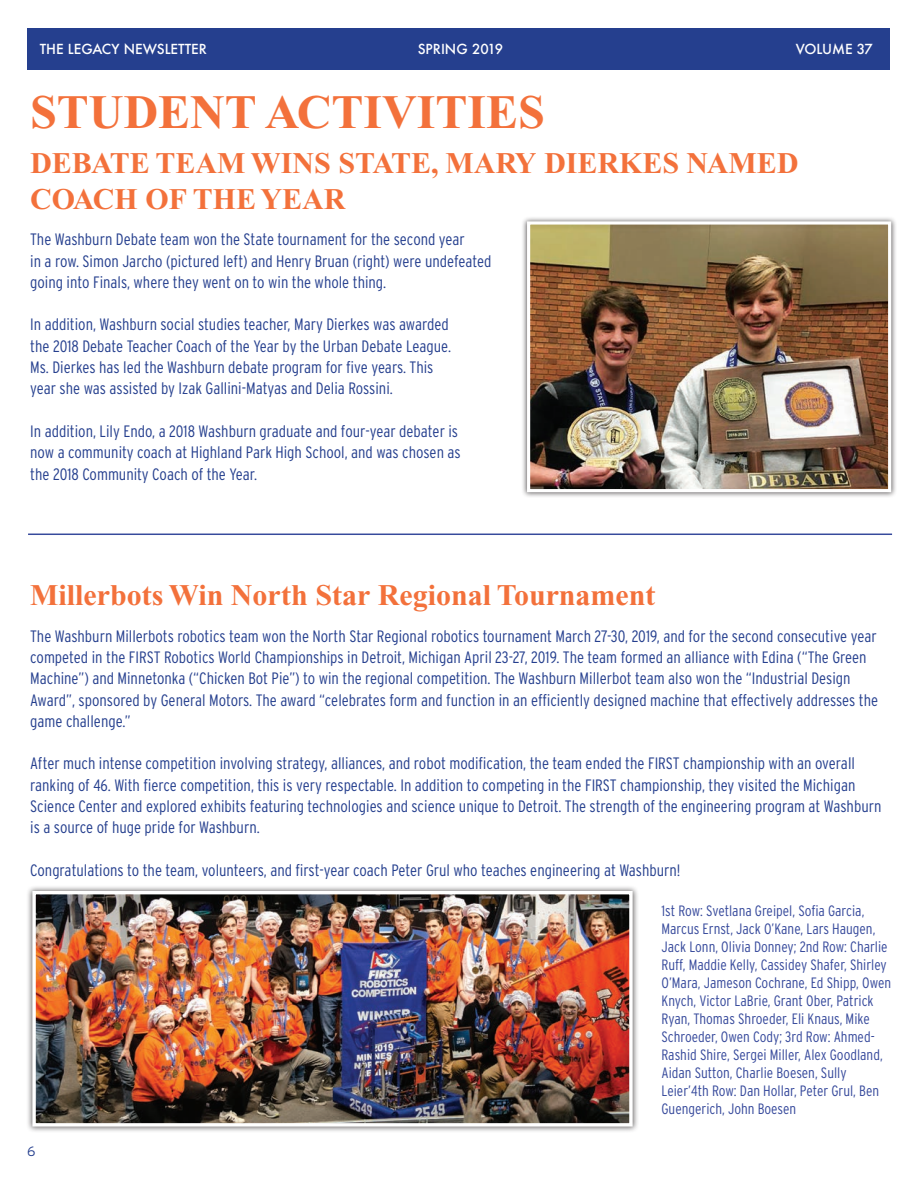
<style>
.page{position:relative;width:918px;height:1188px;background:#fff}
.page>*{position:absolute;margin:0;border:0;box-sizing:border-box;transform-origin:0 0}
.t1{font:700 48px "Times New Roman";color:#f3713b}
.t2{font:700 30px/36px "Times New Roman";color:#f3713b}
.t3{font:300 condensed 16.5px/21.3px "Interstate";color:#253f8e}
.t4{font:300 condensed 15px/18px "Interstate";color:#374a9c}
.t5{font:500 13.5px "Futura";color:#fff}
.t6{font:300 13.5px "Interstate";color:#253f8e}
</style>
<div class="page">
<div style="left:28px;top:28px;width:862px;height:41px;background:#253f8e"></div>
<div style="left:522px;top:216px;width:375px;height:282px;background:#231f20;opacity:.75"></div>
<img style="left:531px;top:225px;width:356px;height:263px">
<div style="left:527px;top:221px;width:364px;height:271px;border:3px solid #fff"></div>
<hr style="left:28px;top:534px;width:864px;height:1px;background:#374a9c">
<div style="left:26px;top:885px;width:613px;height:247px;background:#231f20;opacity:.75"></div>
<img style="left:36px;top:895px;width:593px;height:228px">
<div style="left:32px;top:891px;width:601px;height:236px;border:3px solid #fff"></div>
<p class="t5" style="left:40px;top:40px;width:169px">THE LEGACY NEWSLETTER</p>
<p class="t5" style="left:418px;top:40px;width:87px">SPRING 2019</p>
<p class="t5" style="left:796px;top:40px;width:79px">VOLUME 37</p>
<p class="t1" style="left:30px;top:85px;width:516px">STUDENT ACTIVITIES</p>
<p class="t2" style="left:30px;top:145px;width:770px">DEBATE TEAM WINS STATE, MARY DIERKES NAMED<br>COACH OF THE YEAR</p>
<p class="t3" style="left:30px;top:229px;width:463px">The Washburn Debate team won the State tournament for the second year<br>in a row. Simon Jarcho (pictured left) and Henry Bruan (right) were undefeated going into Finals, where they went on to win the whole thing.</p>
<p class="t3" style="left:30px;top:314px;width:420px">In addition, Washburn social studies teacher, Mary Dierkes was awarded</p>
<p class="t3" style="left:30px;top:335px;width:422px">the 2018 Debate Teacher Coach of the Year by the Urban Debate League.</p>
<p class="t3" style="left:30px;top:356px;width:405px">Ms. Dierkes has led the Washburn debate program for five years. This</p>
<p class="t3" style="left:30px;top:378px;width:364px">year she was assisted by Izak Gallini-Matyas and Delia Rossini.</p>
<p class="t3" style="left:30px;top:420px;width:429px">In addition, Lily Endo, a 2018 Washburn graduate and four-year debater is</p>
<p class="t3" style="left:30px;top:442px;width:432px">now a community coach at Highland Park High School, and was chosen as</p>
<p class="t3" style="left:30px;top:463px;width:228px">the 2018 Community Coach of the Year.</p>
<p class="t2" style="left:30px;top:577px;width:627px">Millerbots Win North Star Regional Tournament</p>
<p class="t3" style="left:30px;top:625px;width:849px">The Washburn Millerbots robotics team won the North Star Regional robotics tournament March 27-30, 2019, and for the second consecutive year competed in the FIRST Robotics World Championships in Detroit, Michigan April 23-27, 2019. The team formed an alliance with Edina (“The Green Machine”) and Minnetonka (“Chicken Bot Pie”) to win the regional competition. The Washburn Millerbot team also won the “Industrial Design Award”, sponsored by General Motors. The award “celebrates form and function in an efficiently designed machine that effectively addresses the game challenge.”</p>
<p class="t3" style="left:30px;top:753px;width:853px">After much intense competition involving strategy, alliances, and robot modification, the team ended the FIRST championship with an overall ranking of 46. With fierce competition, this is very respectable. In addition to competing in the FIRST championship, they visited the Michigan Science Center and explored exhibits featuring technologies and science unique to Detroit. The strength of the engineering program at Washburn is a source of huge pride for Washburn.</p>
<p class="t3" style="left:30px;top:859px;width:652px">Congratulations to the team, volunteers, and first-year coach Peter Grul who teaches engineering at Washburn!</p>
<p class="t4" style="left:662px;top:902px;width:231px">1st Row: Svetlana Greipel, Sofia Garcia, Marcus Ernst, Jack O’Kane, Lars Haugen, Jack Lonn, Olivia Donney; 2nd Row: Charlie Ruff, Maddie Kelly, Cassidey Shafer, Shirley O’Mara, Jameson Cochrane, Ed Shipp, Owen Knych, Victor LaBrie, Grant Ober, Patrick Ryan, Thomas Shroeder, Eli Knaus, Mike Schroeder, Owen Cody; 3rd Row: Ahmed-Rashid Shire, Sergei Miller, Alex Goodland, Aidan Sutton, Charlie Boesen, Sully Leier’4th Row: Dan Hollar, Peter Grul, Ben Guengerich, John Boesen</p>
<p class="t6" style="left:27px;top:1144px;width:10px">6</p>
</div>
